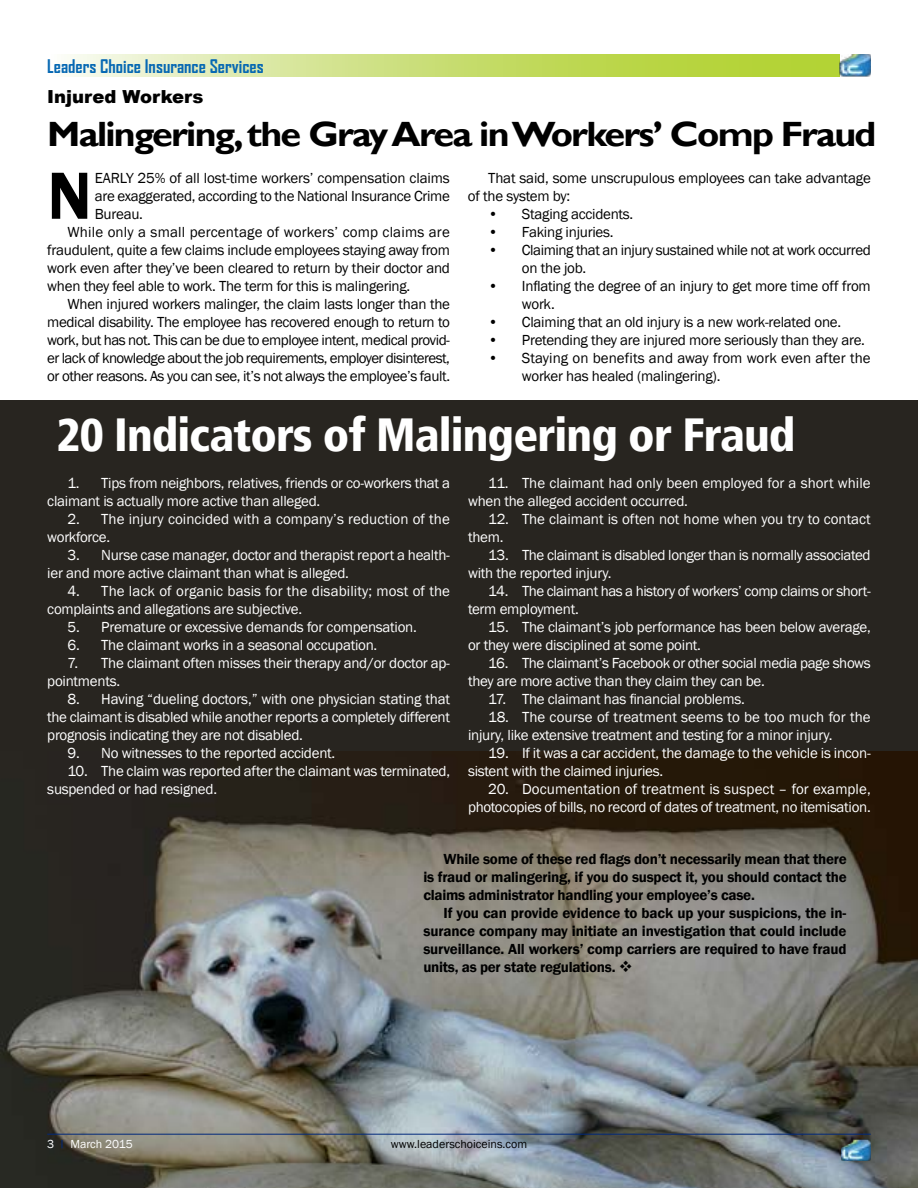
<style>
.page{position:relative;width:918px;height:1188px;background:#fff}
.page>*{position:absolute;margin:0;border:0;box-sizing:border-box;transform-origin:0 0}
.t1{font:600 69px "Franklin Gothic";color:#000}
.t2{font:900 condensed 46.35px "Frutiger LT";letter-spacing:-.02em;color:#fff}
.t3{font:700 35.1px "Gill Sans";letter-spacing:-.045em;color:#000;scale:1.07 1}
.t4{font:700 18px "Agency FB";color:#0668b3}
.t5{font:900 18px "Arial";color:#000}
.t6{font:15px/18px "Franklin Gothic";letter-spacing:-.02em;color:#fff}
.t7{font:15px/18px "Franklin Gothic";letter-spacing:-.02em;color:#000}
.t8{font:600 15px/18px "Franklin Gothic";letter-spacing:-.015em;color:#000;text-align:justify}
.t9{font:15px/18px "Franklin Gothic";letter-spacing:.005em;color:#fff}
.t10{font:15px "Franklin Gothic";letter-spacing:-.04em;color:#000}
.t11{font:15px/18px "Franklin Gothic";color:#fff}
.t12{font:15px "Franklin Gothic";letter-spacing:.01em;color:#000}
.t13{font:12px "Franklin Gothic";color:#000}
.t14{font:12px "Franklin Gothic";color:#fff}
</style>
<div class="page">
<img style="left:0;top:751px;width:918px;height:437px">
<img style="left:841px;top:1140px;width:30px;height:21px">
<svg style="left:67px;top:54px;width:773px;height:22px;background:#cbdf7a"></svg>
<img style="left:840px;top:54px;width:31px;height:22px">
<hr style="left:47px;top:1134px;width:824px;height:1px;background:#00287a">
<div style="left:0;top:400px;width:918px;height:351px;background:#282520"></div>
<p class="t4" style="left:47px;top:55px;width:218px">Leaders Choice Insurance Services</p>
<p class="t5" style="left:47px;top:84px;width:158px">Injured Workers</p>
<h3 class="t3" style="left:47px;top:113px;width:776px">Malingering, the Gray Area in Workers’ Comp Fraud</h3>
<h1 class="t1" style="left:47px;top:153px;width:46px">N</h1>
<p class="t7" style="left:95px;top:169px;width:357px">EARLY 25% of all lost-time workers’ compensation claims</p>
<p class="t7" style="left:95px;top:187px;width:357px">are exaggerated, according to the National Insurance Crime</p>
<p class="t7" style="left:95px;top:205px;width:50px">Bureau.</p>
<p class="t12" style="left:67px;top:222px;width:384px">While only a small percentage of workers’ comp claims are</p>
<p class="t7" style="left:47px;top:241px;width:404px">fraudulent, quite a few claims include employees staying away from</p>
<p class="t7" style="left:47px;top:259px;width:404px">work even after they’ve been cleared to return by their doctor and</p>
<p class="t7" style="left:47px;top:277px;width:365px">when they feel able to work. The term for this is malingering.</p>
<p class="t7" style="left:67px;top:295px;width:384px">When injured workers malinger, the claim lasts longer than the</p>
<p class="t7" style="left:47px;top:313px;width:404px">medical disability. The employee has recovered enough to return to</p>
<p class="t7" style="left:47px;top:331px;width:404px">work, but has not. This can be due to employee intent, medical provid-</p>
<p class="t10" style="left:47px;top:348px;width:404px">er lack of knowledge about the job requirements, employer disinterest,</p>
<p class="t7" style="left:47px;top:367px;width:404px">or other reasons. As you can see, it’s not always the employee’s fault.</p>
<p class="t7" style="left:468px;top:169px;width:404px;text-indent:20px">That said, some unscrupulous employees can take advantage of the system by:</p>
<p class="t7" style="left:488px;top:205px;width:147px">• Staging accidents.</p>
<p class="t7" style="left:488px;top:223px;width:127px">• Faking injuries.</p>
<p class="t7" style="left:522px;top:241px;width:350px;text-indent:-34px">• Claiming that an injury sustained while not at work occurred on the job.</p>
<p class="t7" style="left:522px;top:277px;width:350px;text-indent:-34px">• Inflating the degree of an injury to get more time off from work.</p>
<p class="t7" style="left:488px;top:313px;width:354px">• Claiming that an old injury is a new work-related one.</p>
<p class="t7" style="left:488px;top:331px;width:378px">• Pretending they are injured more seriously than they are.</p>
<p class="t7" style="left:522px;top:349px;width:350px;text-indent:-34px">• Staying on benefits and away from work even after the worker has healed (malingering).</p>
<h2 class="t2" style="left:57px;top:407px;width:741px">20 Indicators of Malingering or Fraud</h2>
<p class="t6" style="left:468px;top:474px;width:404px;text-indent:20px">11. The claimant had only been employed for a short while when the alleged accident occurred.</p>
<p class="t11" style="left:468px;top:510px;width:404px;text-indent:20px">12. The claimant is often not home when you try to contact them.</p>
<p class="t6" style="left:468px;top:546px;width:404px;text-indent:20px">13. The claimant is disabled longer than is normally associated with the reported injury.</p>
<p class="t6" style="left:468px;top:582px;width:404px;text-indent:20px">14. The claimant has a history of workers’ comp claims or short&shy;term employment.</p>
<p class="t6" style="left:468px;top:618px;width:404px;text-indent:20px">15. The claimant’s job performance has been below average, or they were disciplined at some point.</p>
<p class="t6" style="left:468px;top:654px;width:404px;text-indent:20px">16. The claimant’s Facebook or other social media page shows they are more active than they claim they can be.</p>
<p class="t6" style="left:488px;top:690px;width:258px">17. The claimant has financial problems.</p>
<p class="t6" style="left:468px;top:708px;width:404px;text-indent:20px">18. The course of treatment seems to be too much for the injury, like extensive treatment and testing for a minor injury.</p>
<p class="t6" style="left:468px;top:744px;width:404px;text-indent:20px">19. If it was a car accident, the damage to the vehicle is incon&shy;sistent with the claimed injuries.</p>
<p class="t6" style="left:468px;top:780px;width:404px;text-align:right">20. Documentation of treatment is suspect – for example, photocopies of bills, no record of dates of treatment, no itemisation.</p>
<p class="t8" style="left:423px;top:850px;width:425px;text-indent:20px">While some of these red flags don’t necessarily mean that there is fraud or malingering, if you do suspect it, you should contact the claims administrator handling your employee’s case.</p>
<p class="t8" style="left:423px;top:904px;width:425px;text-indent:20px">If you can provide evidence to back up your suspicions, the in&shy;surance company may initiate an investigation that could include surveillance. All workers’ comp carriers are required to have fraud units, as per state regulations. ❖</p>
<p class="t6" style="left:47px;top:474px;width:404px;text-indent:20px">1. Tips from neighbors, relatives, friends or co-workers that a claimant is actually more active than alleged.</p>
<p class="t9" style="left:47px;top:510px;width:404px;text-indent:20px">2. The injury coincided with a company’s reduction of the workforce.</p>
<p class="t6" style="left:47px;top:546px;width:404px;text-indent:20px">3. Nurse case manager, doctor and therapist report a health&shy;ier and more active claimant than what is alleged.</p>
<p class="t9" style="left:47px;top:582px;width:404px;text-indent:20px">4. The lack of organic basis for the disability; most of the complaints and allegations are subjective.</p>
<p class="t6" style="left:68px;top:618px;width:351px">5. Premature or excessive demands for compensation.</p>
<p class="t6" style="left:68px;top:636px;width:311px">6. The claimant works in a seasonal occupation.</p>
<p class="t6" style="left:47px;top:654px;width:404px;text-indent:20px">7. The claimant often misses their therapy and/or doctor ap&shy;pointments.</p>
<p class="t6" style="left:47px;top:690px;width:404px;text-align:justify;text-indent:20px">8. Having “dueling doctors,” with one physician stating that the claimant is disabled while another reports a completely different prognosis indicating they are not disabled.</p>
<p class="t6" style="left:68px;top:744px;width:269px">9. No witnesses to the reported accident.</p>
<p class="t6" style="left:47px;top:762px;width:404px;text-indent:20px">10. The claim was reported after the claimant was terminated, suspended or had resigned.</p>
<p class="t14" style="left:47px;top:1137px;width:9px">3</p>
<p class="t14" style="left:70px;top:1137px;width:64px">March 2015</p>
<p class="t13" style="left:391px;top:1137px;width:138px">www.leaderschoiceins.com</p>
</div>
